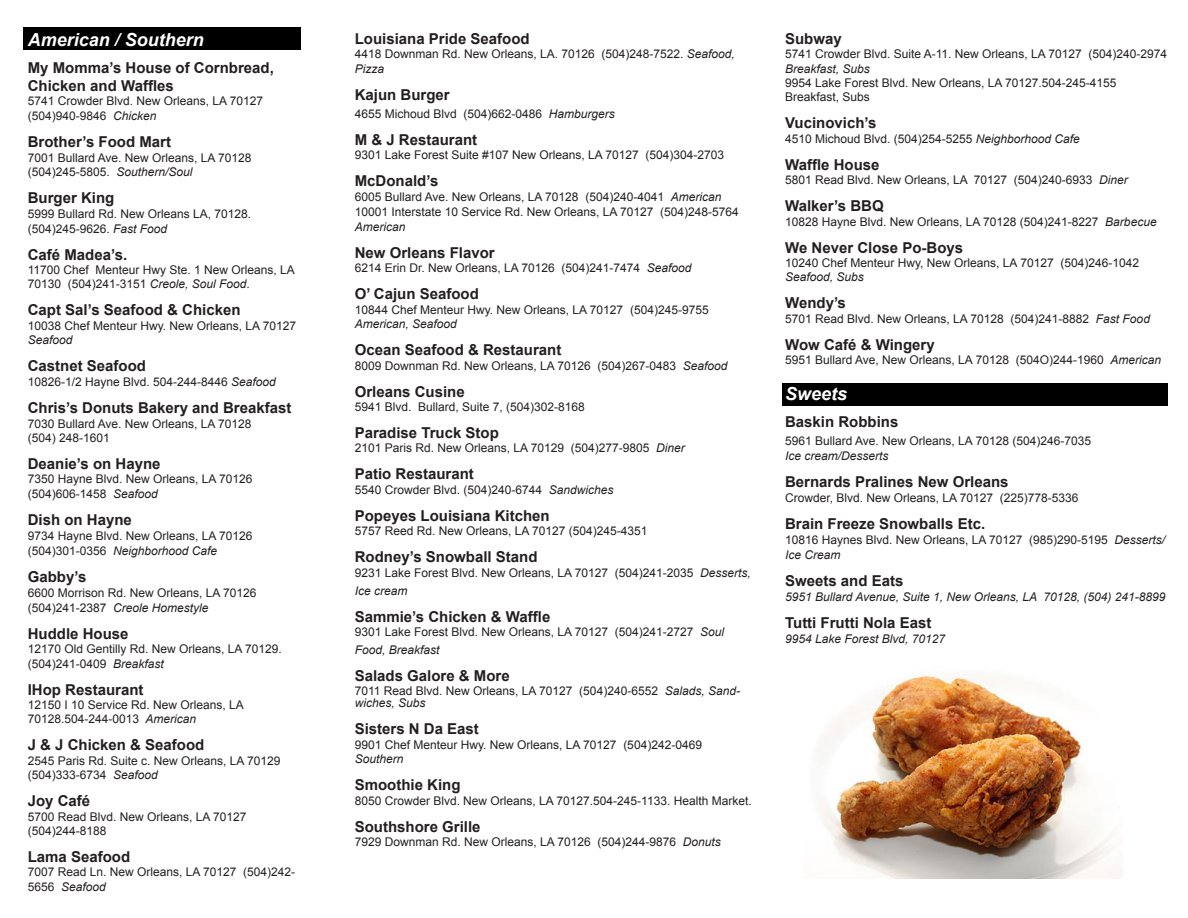
<style>
.page{position:relative;width:1188px;height:918px;background:#fff}
.page>*{position:absolute;margin:0;border:0;box-sizing:border-box;transform-origin:0 0}
.t1{font:italic 700 18px "Arial";color:#fff}
.t2{font:700 15px/18px "Arial";color:#231f20}
.t3{font:12px/14.4px "Arial";color:#231f20}
.t4{font:italic 12px "Arial";color:#231f20}
.s1{font-style:italic}
</style>
<div class="page">
<div style="left:782px;top:383px;width:386px;height:23px;background:#000"></div>
<div style="left:23px;top:27px;width:278px;height:22px;background:#000"></div>
<img style="left:817px;top:673px;width:305px;height:205px">
<p class="t1" style="left:28px;top:28px;width:178px">American / Southern</p>
<p class="t2" style="left:28px;top:59px;width:248px">My Momma’s House of Cornbread,<br>Chicken and Waffles</p>
<p class="t3" style="left:28px;top:94px;width:237px;line-height:15px">5741 Crowder Blvd. New Orleans, LA 70127 (504)940-9846 <span class="s1">Chicken</span></p>
<p class="t2" style="left:28px;top:134px;width:145px">Brother’s Food Mart</p>
<p class="t3" style="left:28px;top:150px;width:225px">7001 Bullard Ave. New Orleans, LA 70128 (504)245-5805. <span class="s1">Southern/Soul</span></p>
<p class="t2" style="left:28px;top:189px;width:88px">Burger King</p>
<p class="t3" style="left:28px;top:206px;width:225px;line-height:15px">5999 Bullard Rd. New Orleans LA, 70128. (504)245-9626. <span class="s1">Fast Food</span></p>
<p class="t2" style="left:28px;top:246px;width:101px">Café Madea’s.</p>
<p class="t3" style="left:28px;top:263px;width:269px">11700 Chef Menteur Hwy Ste. 1 New Orleans, LA<br>70130 (504)241-3151 <span class="s1">Creole, Soul Food</span>.</p>
<p class="t2" style="left:28px;top:302px;width:214px">Capt Sal’s Seafood &amp; Chicken</p>
<p class="t3" style="left:28px;top:318px;width:270px">10038 Chef Menteur Hwy. New Orleans, LA 70127<br><span class="s1">Seafood</span></p>
<p class="t2" style="left:28px;top:357px;width:120px">Castnet Seafood</p>
<p class="t3" style="left:28px;top:375px;width:250px">10826-1/2 Hayne Blvd. 504-244-8446 <span class="s1">Seafood</span></p>
<p class="t2" style="left:28px;top:399px;width:265px">Chris’s Donuts Bakery and Breakfast</p>
<p class="t3" style="left:28px;top:416px;width:225px">7030 Bullard Ave. New Orleans, LA 70128</p>
<p class="t3" style="left:28px;top:431px;width:84px">(504) 248-1601</p>
<p class="t2" style="left:28px;top:455px;width:134px">Deanie’s on Hayne</p>
<p class="t3" style="left:28px;top:472px;width:226px;line-height:15px">7350 Hayne Blvd. New Orleans, LA 70126 (504)606-1458 <span class="s1">Seafood</span></p>
<p class="t2" style="left:28px;top:512px;width:106px">Dish on Hayne</p>
<p class="t3" style="left:28px;top:528px;width:226px;line-height:15px">9734 Hayne Blvd. New Orleans, LA 70126 (504)301-0356 <span class="s1">Neighborhood Cafe</span></p>
<p class="t2" style="left:28px;top:568px;width:60px">Gabby’s</p>
<p class="t3" style="left:28px;top:585px;width:230px;line-height:15px">6600 Morrison Rd. New Orleans, LA 70126 (504)241-2387 <span class="s1">Creole Homestyle</span></p>
<p class="t2" style="left:28px;top:625px;width:102px">Huddle House</p>
<p class="t3" style="left:28px;top:642px;width:256px">12170 Old Gentilly Rd. New Orleans, LA 70129. (504)241-0409 <span class="s1">Breakfast</span></p>
<p class="t2" style="left:28px;top:681px;width:117px">IHop Restaurant</p>
<p class="t3" style="left:28px;top:698px;width:218px">12150 I 10 Service Rd. New Orleans, LA<br>70128.504-244-0013 <span class="s1">American</span></p>
<p class="t2" style="left:28px;top:737px;width:178px">J &amp; J Chicken &amp; Seafood</p>
<p class="t3" style="left:28px;top:753px;width:254px">2545 Paris Rd. Suite c. New Orleans, LA 70129 (504)333-6734 <span class="s1">Seafood</span></p>
<p class="t2" style="left:28px;top:792px;width:64px">Joy Café</p>
<p class="t3" style="left:28px;top:809px;width:220px">5700 Read Blvd. New Orleans, LA 70127</p>
<p class="t3" style="left:28px;top:824px;width:80px">(504)244-8188</p>
<p class="t2" style="left:28px;top:848px;width:104px">Lama Seafood</p>
<p class="t3" style="left:28px;top:865px;width:269px">7007 Read Ln. New Orleans, LA 70127 (504)242-<br>5656 <span class="s1">Seafood</span></p>
<p class="t2" style="left:355px;top:30px;width:177px">Louisiana Pride Seafood</p>
<p class="t3" style="left:355px;top:47px;width:382px">4418 Downman Rd. New Orleans, LA. 70126 (504)248-7522. <span class="s1">Seafood,<br>Pizza</span></p>
<p class="t2" style="left:355px;top:86px;width:97px">Kajun Burger</p>
<p class="t3" style="left:355px;top:106px;width:262px">4655 Michoud Blvd (504)662-0486 <span class="s1">Hamburgers</span></p>
<p class="t2" style="left:355px;top:131px;width:124px">M &amp; J Restaurant</p>
<p class="t3" style="left:355px;top:148px;width:371px">9301 Lake Forest Suite #107 New Orleans, LA 70127 (504)304-2703</p>
<p class="t2" style="left:355px;top:172px;width:85px">McDonald’s</p>
<p class="t3" style="left:355px;top:190px;width:368px">6005 Bullard Ave. New Orleans, LA 70128 (504)240-4041 <span class="s1">American</span></p>
<p class="t3" style="left:355px;top:204px;width:386px;line-height:15px">10001 Interstate 10 Service Rd. New Orleans, LA 70127 (504)248-5764<br><span class="s1">American</span></p>
<p class="t2" style="left:355px;top:244px;width:142px">New Orleans Flavor</p>
<p class="t3" style="left:355px;top:261px;width:338px">6214 Erin Dr. New Orleans, LA 70126 (504)241-7474 <span class="s1">Seafood</span></p>
<p class="t2" style="left:355px;top:286px;width:126px">O’ Cajun Seafood</p>
<p class="t3" style="left:355px;top:302px;width:355px">10844 Chef Menteur Hwy. New Orleans, LA 70127 (504)245-9755</p>
<p class="t4" style="left:355px;top:316px;width:104px">American, Seafood</p>
<p class="t2" style="left:355px;top:341px;width:208px">Ocean Seafood &amp; Restaurant</p>
<p class="t3" style="left:355px;top:358px;width:374px">8009 Downman Rd. New Orleans, LA 70126 (504)267-0483 <span class="s1">Seafood</span></p>
<p class="t2" style="left:355px;top:383px;width:112px">Orleans Cusine</p>
<p class="t3" style="left:355px;top:400px;width:232px">5941 Blvd. Bullard, Suite 7, (504)302-8168</p>
<p class="t2" style="left:355px;top:424px;width:146px">Paradise Truck Stop</p>
<p class="t3" style="left:355px;top:441px;width:332px">2101 Paris Rd. New Orleans, LA 70129 (504)277-9805 <span class="s1">Diner</span></p>
<p class="t2" style="left:355px;top:466px;width:121px">Patio Restaurant</p>
<p class="t3" style="left:355px;top:482px;width:260px">5540 Crowder Blvd. (504)240-6744 <span class="s1">Sandwiches</span></p>
<p class="t2" style="left:355px;top:507px;width:197px">Popeyes Louisiana Kitchen</p>
<p class="t3" style="left:355px;top:524px;width:294px">5757 Reed Rd. New Orleans, LA 70127 (504)245-4351</p>
<p class="t2" style="left:355px;top:548px;width:184px">Rodney’s Snowball Stand</p>
<p class="t3" style="left:355px;top:563px;width:398px;line-height:18px">9231 Lake Forest Blvd. New Orleans, LA 70127 (504)241-2035 <span class="s1">Desserts,<br>Ice cream</span></p>
<p class="t2" style="left:355px;top:608px;width:197px">Sammie’s Chicken &amp; Waffle</p>
<p class="t3" style="left:355px;top:623px;width:371px;line-height:18px">9301 Lake Forest Blvd. New Orleans, LA 70127 (504)241-2727 <span class="s1">Soul<br>Food, Breakfast</span></p>
<p class="t2" style="left:355px;top:667px;width:157px">Salads Galore &amp; More</p>
<p class="t3" style="left:355px;top:685px;width:387px;line-height:12px">7011 Read Blvd. New Orleans, LA 70127 (504)240-6552 <span class="s1">Salads, Sand&shy;wiches, Subs</span></p>
<p class="t2" style="left:355px;top:721px;width:126px">Sisters N Da East</p>
<p class="t3" style="left:355px;top:737px;width:349px">9901 Chef Menteur Hwy. New Orleans, LA 70127 (504)242-0469</p>
<p class="t4" style="left:355px;top:751px;width:50px">Southern</p>
<p class="t2" style="left:355px;top:776px;width:107px">Smoothie King</p>
<p class="t3" style="left:355px;top:793px;width:398px">8050 Crowder Blvd. New Orleans, LA 70127.504-245-1133. Health Market.</p>
<p class="t2" style="left:355px;top:818px;width:127px">Southshore Grille</p>
<p class="t3" style="left:355px;top:835px;width:368px">7929 Downman Rd. New Orleans, LA 70126 (504)244-9876 <span class="s1">Donuts</span></p>
<p class="t2" style="left:785px;top:30px;width:58px">Subway</p>
<p class="t3" style="left:785px;top:47px;width:383px">5741 Crowder Blvd. Suite A-11. New Orleans, LA 70127 (504)240-2974<br><span class="s1">Breakfast, Subs</span></p>
<p class="t3" style="left:785px;top:76px;width:333px">9954 Lake Forest Blvd. New Orleans, LA 70127.504-245-4155</p>
<p class="t3" style="left:785px;top:90px;width:86px">Breakfast, Subs</p>
<p class="t2" style="left:785px;top:115px;width:93px">Vucinovich’s</p>
<p class="t3" style="left:785px;top:131px;width:296px">4510 Michoud Blvd. (504)254-5255 <span class="s1">Neighborhood Cafe</span></p>
<p class="t2" style="left:785px;top:156px;width:96px">Waffle House</p>
<p class="t3" style="left:785px;top:173px;width:344px">5801 Read Blvd. New Orleans, LA 70127 (504)240-6933 <span class="s1">Diner</span></p>
<p class="t2" style="left:785px;top:197px;width:100px">Walker’s BBQ</p>
<p class="t3" style="left:785px;top:214px;width:373px">10828 Hayne Blvd. New Orleans, LA 70128 (504)241-8227 <span class="s1">Barbecue</span></p>
<p class="t2" style="left:785px;top:239px;width:180px">We Never Close Po-Boys</p>
<p class="t3" style="left:785px;top:256px;width:355px">10240 Chef Menteur Hwy, New Orleans, LA 70127 (504)246-1042<br><span class="s1">Seafood, Subs</span></p>
<p class="t2" style="left:785px;top:295px;width:62px">Wendy’s</p>
<p class="t3" style="left:785px;top:311px;width:366px">5701 Read Blvd. New Orleans, LA 70128 (504)241-8882 <span class="s1">Fast Food</span></p>
<p class="t2" style="left:785px;top:336px;width:151px">Wow Café &amp; Wingery</p>
<p class="t3" style="left:785px;top:353px;width:378px">5951 Bullard Ave, New Orleans, LA 70128 (504O)244-1960 <span class="s1">American</span></p>
<p class="t1" style="left:785px;top:382px;width:64px">Sweets</p>
<p class="t2" style="left:785px;top:413px;width:115px">Baskin Robbins</p>
<p class="t3" style="left:785px;top:434px;width:307px">5961 Bullard Ave. New Orleans, LA 70128 (504)246-7035</p>
<p class="t4" style="left:785px;top:448px;width:105px">Ice cream/Desserts</p>
<p class="t2" style="left:785px;top:473px;width:225px">Bernards Pralines New Orleans</p>
<p class="t3" style="left:785px;top:490px;width:295px">Crowder, Blvd. New Orleans, LA 70127 (225)778-5336</p>
<p class="t2" style="left:785px;top:515px;width:202px">Brain Freeze Snowballs Etc.</p>
<p class="t3" style="left:785px;top:532px;width:382px;line-height:15px">10816 Haynes Blvd. New Orleans, LA 70127 (985)290-5195 <span class="s1">Desserts/<br>Ice Cream</span></p>
<p class="t2" style="left:785px;top:572px;width:120px">Sweets and Eats</p>
<p class="t4" style="left:785px;top:589px;width:382px">5951 Bullard Avenue, Suite 1, New Orleans, LA 70128, (504) 241-8899</p>
<p class="t2" style="left:785px;top:614px;width:148px">Tutti Frutti Nola East</p>
<p class="t4" style="left:785px;top:631px;width:162px">9954 Lake Forest Blvd, 70127</p>
</div>
